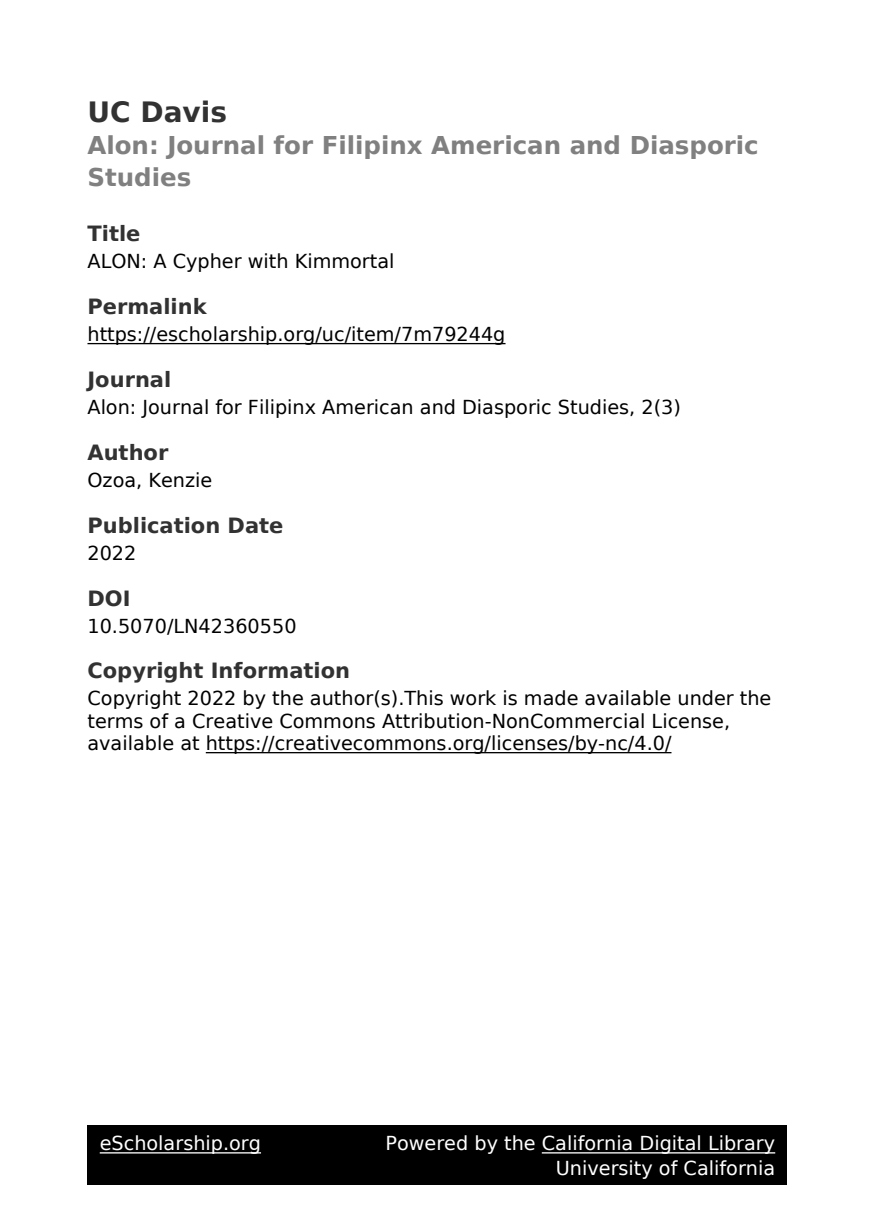
<style>
.page{position:relative;width:875px;height:1225px;background:#fff}
.page>*{position:absolute;margin:0;border:0;box-sizing:border-box;transform-origin:0 0}
.t1{font:700 28px "DejaVu Sans";color:#323232}
.t2{font:700 24.5px/31.3px "DejaVu Sans";color:#808080}
.t3{font:700 21px "DejaVu Sans";color:#323232}
.t4{font:19.25px/22.4px "DejaVu Sans";color:#000}
.t5{font:19.25px/24.5px "DejaVu Sans";color:#fff;text-align:right}
</style>
<div class="page">
<hr style="left:88px;top:343px;width:418px;height:1px;background:#000">
<hr style="left:206px;top:752px;width:465px;height:1px;background:#000">
<div style="left:88px;top:1125px;width:700px;height:60px;background:#000"></div>
<hr style="left:100px;top:1152px;width:161px;height:2px;background:#fff">
<hr style="left:542px;top:1152px;width:233px;height:2px;background:#fff">
<h1 class="t1" style="left:88px;top:101px;width:141px">UC Davis</h1>
<p class="t2" style="left:88px;top:132px;width:673px">Alon: Journal for Filipinx American and Diasporic<br>Studies</p>
<p class="t3" style="left:88px;top:225px;width:54px">Title</p>
<p class="t4" style="left:88px;top:252px;width:308px">ALON: A Cypher with Kimmortal</p>
<p class="t3" style="left:88px;top:298px;width:121px">Permalink</p>
<p class="t4" style="left:88px;top:325px;width:420px">https://escholarship.org/uc/item/7m79244g</p>
<p class="t3" style="left:88px;top:371px;width:85px">Journal</p>
<p class="t4" style="left:88px;top:398px;width:595px">Alon: Journal for Filipinx American and Diasporic Studies, 2(3)</p>
<p class="t3" style="left:88px;top:444px;width:82px">Author</p>
<p class="t4" style="left:88px;top:471px;width:126px">Ozoa, Kenzie</p>
<p class="t3" style="left:88px;top:517px;width:198px">Publication Date</p>
<p class="t4" style="left:88px;top:544px;width:50px">2022</p>
<p class="t3" style="left:88px;top:590px;width:45px">DOI</p>
<p class="t4" style="left:88px;top:616px;width:211px">10.5070/LN42360550</p>
<p class="t3" style="left:88px;top:662px;width:264px">Copyright Information</p>
<p class="t4" style="left:88px;top:689px;width:685px">Copyright 2022 by the author(s).This work is made available under the terms of a Creative Commons Attribution-NonCommercial License, available at https://creativecommons.org/licenses/by-nc/4.0/</p>
<p class="t5" style="left:100px;top:1133px;width:163px">eScholarship.org</p>
<p class="t5" style="left:385px;top:1133px;width:391px">Powered by the California Digital Library<br>University of California</p>
</div>
